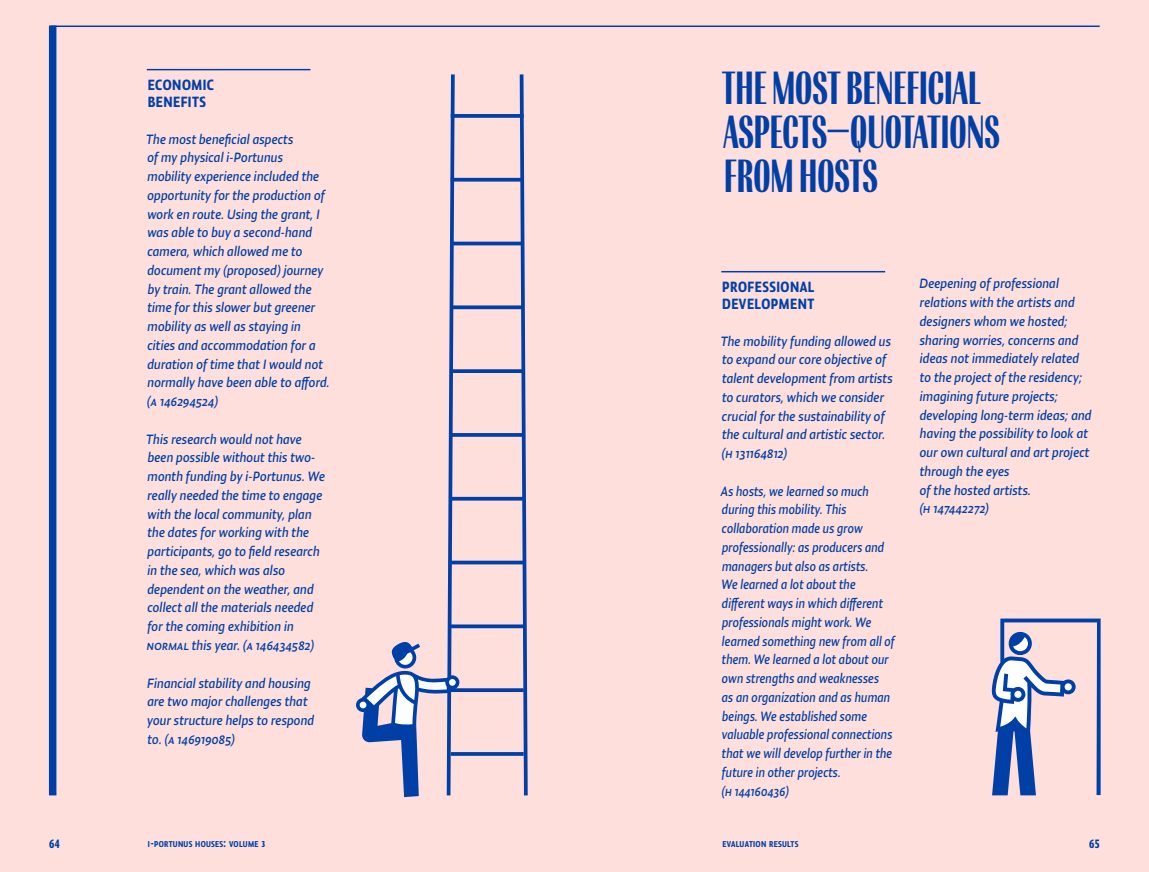
<style>
.page{position:relative;width:1149px;height:872px;background:#fff}
.page>*{position:absolute;margin:0;border:0;box-sizing:border-box;transform-origin:0 0}
.V1_NASLOVI_-_razina{font:48px/44.1px "Francis Std Bld";color:#0040a6}
.V1_NASLOVI_-_razina-2{font:500 16.5px/16.5px "Lumin Sans Cond";letter-spacing:.03em;color:#0040a6}
.V1_-_TEKUĆI_TEKST{font:500 16.5px "Lumin Sans Cond";letter-spacing:.03em;color:#0040a6}
.V1_-_TEKUĆI_TEKST-2{font:italic 15px/18.8px "Lumin Sans Std";letter-spacing:.01em;color:#0040a6;scale:.9 1}
.V1_-_TEKUĆI_TEKST-3{font:italic 15px/18.8px "Lumin Sans Std";letter-spacing:.01em;color:#0040a6;scale:.85 1}
.t1{font:500 13.5px "Lumin Sans Cond";color:#0040a6}
.t2{font:500 9.45px "Lumin Sans Cond";letter-spacing:.03em;color:#0040a6}
.s1{font-size:13.5px}
.s2{font-family:"Lumin Sans Cond Std Bld";font-weight:400;font-size:9.6px}
</style>
<div class="page">
<div style="left:0;top:0;width:1148px;height:872px;background:#ffdfdb"></div>
<hr style="left:147px;top:69px;width:163px;height:1px;background:#0040a6">
<hr style="left:51px;top:26px;width:1048px;height:1px;background:#0040a6">
<div style="left:49px;top:26px;width:7px;height:769px;background:#0040a6"></div>
<svg style="left:517px;top:74px;width:11px;height:722px"></svg>
<svg style="left:459px;top:752px;width:64px;height:4px"></svg>
<svg style="left:459px;top:688px;width:64px;height:4px"></svg>
<svg style="left:459px;top:624px;width:64px;height:4px"></svg>
<svg style="left:459px;top:560px;width:64px;height:4px"></svg>
<hr style="left:450px;top:497px;width:73px;height:3px;background:#0040a6">
<svg style="left:459px;top:433px;width:64px;height:4px"></svg>
<svg style="left:459px;top:369px;width:64px;height:4px"></svg>
<svg style="left:459px;top:305px;width:64px;height:4px"></svg>
<hr style="left:450px;top:242px;width:73px;height:3px;background:#0040a6">
<svg style="left:459px;top:178px;width:64px;height:4px"></svg>
<svg style="left:459px;top:114px;width:64px;height:4px"></svg>
<svg style="left:356px;top:74px;width:103px;height:724px"></svg>
<hr style="left:721px;top:271px;width:163px;height:1px;background:#0040a6">
<svg style="left:991px;top:618px;width:109px;height:177px"></svg>
<p class="V1_NASLOVI_-_razina-2" style="left:148px;top:77px;width:68px">ECONOMIC</p>
<p class="V1_-_TEKUĆI_TEKST" style="left:148px;top:92px;width:60px">BENEFITS</p>
<p class="V1_-_TEKUĆI_TEKST-2" style="left:146px;top:129px;width:205px">The most beneficial aspects<br>of my physical i-Portunus<br>mobility experience included the opportunity for the production of work en route. Using the grant, I was able to buy a second-hand camera, which allowed me to document my (proposed) journey by train. The grant allowed the time for this slower but greener mobility as well as staying in cities and accommodation for a duration of time that I would not normally have been able to afford. (a 146294524)</p>
<p class="V1_-_TEKUĆI_TEKST-2" style="left:146px;top:429px;width:200px">This research would not have been possible without this two&shy;month funding by i-Portunus. We really needed the time to engage with the local community, plan the dates for working with the participants, go to field research in the sea, which was also dependent on the weather, and collect all the materials needed for the coming exhibition in normal this year. (a 146434582)</p>
<p class="V1_-_TEKUĆI_TEKST-2" style="left:147px;top:673px;width:187px">Financial stability and housing are two major challenges that your structure helps to respond to. (a 146919085)</p>
<p class="V1_NASLOVI_-_razina" style="left:721px;top:65px;width:279px">THE MOST BENEFICIAL<br>ASPECTS–QUOTATIONS</p>
<p class="V1_NASLOVI_-_razina" style="left:724px;top:153px;width:155px">FROM HOSTS</p>
<p class="V1_NASLOVI_-_razina-2" style="left:722px;top:279px;width:94px">PROFESSIONAL<br>DEVELOPMENT</p>
<p class="V1_-_TEKUĆI_TEKST-2" style="left:720px;top:331px;width:192px">The mobility funding allowed us to expand our core objective of talent development from artists to curators, which we consider crucial for the sustainability of the cultural and artistic sector.</p>
<p class="V1_-_TEKUĆI_TEKST-2" style="left:721px;top:444px;width:74px">(h 131164812)</p>
<p class="V1_-_TEKUĆI_TEKST-3" style="left:720px;top:481px;width:206px">As hosts, we learned so much during this mobility. This collaboration made us grow professionally: as producers and managers but also as artists.<br>We learned a lot about the different ways in which different professionals might work. We learned something new from all of them. We learned a lot about our own strengths and weaknesses<br>as an organization and as human beings. We established some valuable professional connections that we will develop further in the future in other projects.</p>
<p class="V1_-_TEKUĆI_TEKST-3" style="left:721px;top:781px;width:80px">(h 144160436)</p>
<p class="V1_-_TEKUĆI_TEKST-2" style="left:919px;top:274px;width:193px">Deepening of professional relations with the artists and designers whom we hosted; sharing worries, concerns and ideas not immediately related to the project of the residency; imagining future projects; developing long-term ideas; and having the possibility to look at our own cultural and art project through the eyes</p>
<p class="V1_-_TEKUĆI_TEKST-2" style="left:919px;top:480px;width:125px">of the hosted artists.</p>
<p class="V1_-_TEKUĆI_TEKST-2" style="left:919px;top:499px;width:78px">(h 147442272)</p>
<p class="t1" style="left:49px;top:836px;width:12px">64</p>
<p class="t2" style="left:148px;top:838px;width:119px">I<span class="s1">-</span>PORTUNUS HOUSES<span class="s1">:</span> VOLUME <span class="s2">3</span></p>
<p class="t1" style="left:1088px;top:836px;width:12px">65</p>
<p class="t2" style="left:722px;top:838px;width:78px">EVALUATION RESULTS</p>
</div>
